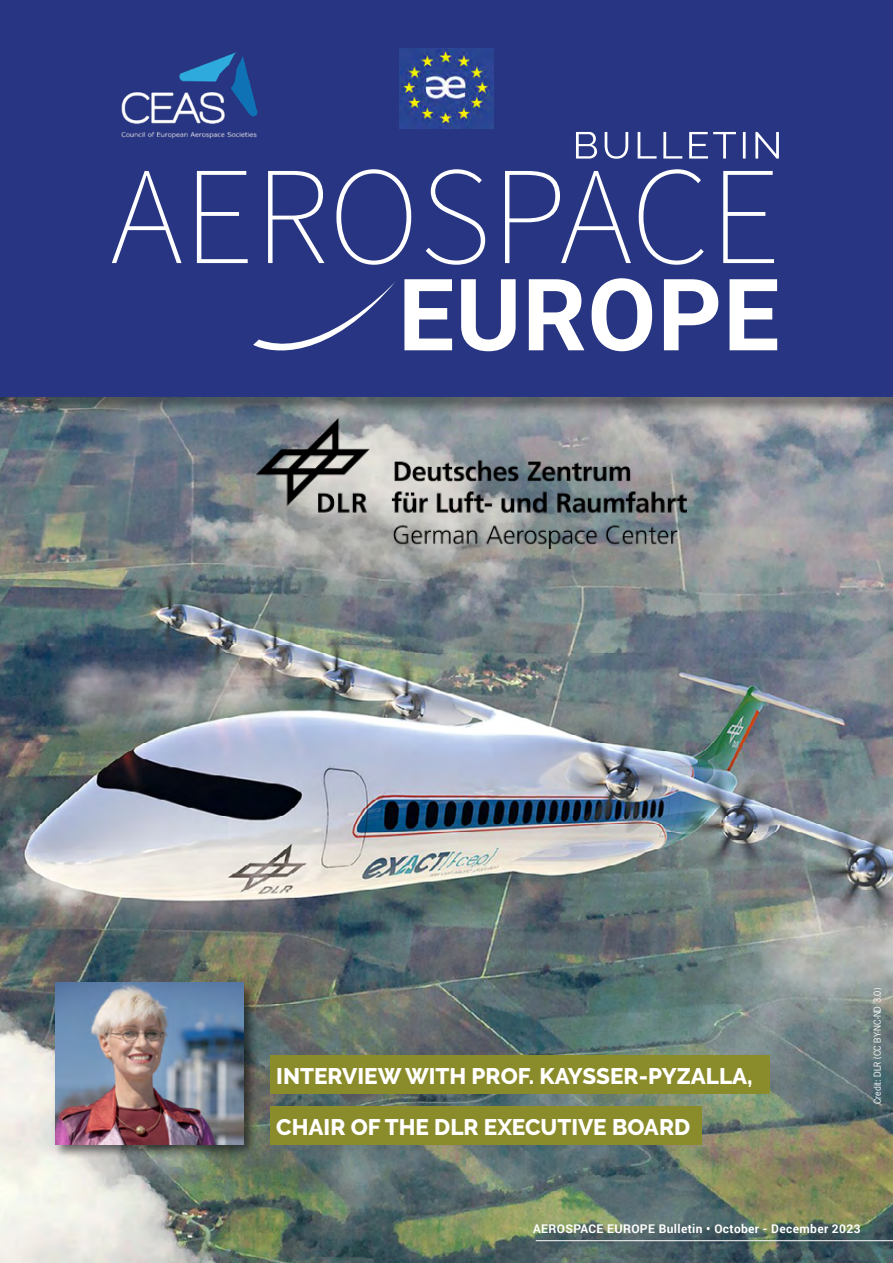
<style>
.page{position:relative;width:893px;height:1263px;background:#fff}
.page>*{position:absolute;margin:0;border:0;box-sizing:border-box;transform-origin:0 0}
.t1{font:800 22.5px "Raleway";color:#fff}
.t2{font:700 12px "Roboto";letter-spacing:.03em;color:#fff}
.t3{font:9px "News Gothic Std";color:#fff}
</style>
<div class="page">
<img style="left:0;top:415px;width:893px;height:848px">
<div style="left:0;top:0;width:893px;height:415px;background:#000;opacity:.38"></div>
<div style="left:0;top:0;width:893px;height:396px;background:#283583"></div>
<img style="left:399px;top:49px;width:95px;height:79px">
<img style="left:121px;top:52px;width:137px;height:87px">
<img style="left:257px;top:419px;width:429px;height:129px">
<div style="left:53px;top:980px;width:205px;height:179px;background:#000;opacity:.55"></div>
<img style="left:55px;top:982px;width:188px;height:162px">
<div style="left:270px;top:1055px;width:500px;height:38px;background:#8a8b2a"></div>
<div style="left:270px;top:1106px;width:432px;height:39px;background:#8a8b2a"></div>
<hr style="left:536px;top:1240px;width:357px;height:1px;background:#fff">
<svg style="left:253px;top:282px;width:142px;height:69px"></svg>
<svg style="left:576px;top:132px;width:203px;height:27px"></svg>
<svg style="left:404px;top:278px;width:373px;height:73px"></svg>
<svg style="left:112px;top:169px;width:662px;height:96px"></svg>
<p class="t1" style="left:276px;top:1063px;width:478px">INTERVIEW WITH PROF. KAYSSER-PYZALLA,</p>
<p class="t1" style="left:276px;top:1114px;width:415px">CHAIR OF THE DLR EXECUTIVE BOARD</p>
<p class="t3" style="left:872px;top:1104px;width:118px;rotate:-90deg">Credit: DLR (CC BY-NC-ND 3.0)</p>
<p class="t2" style="left:533px;top:1220px;width:329px">AEROSPACE EUROPE Bulletin • October - December 2023</p>
</div>
